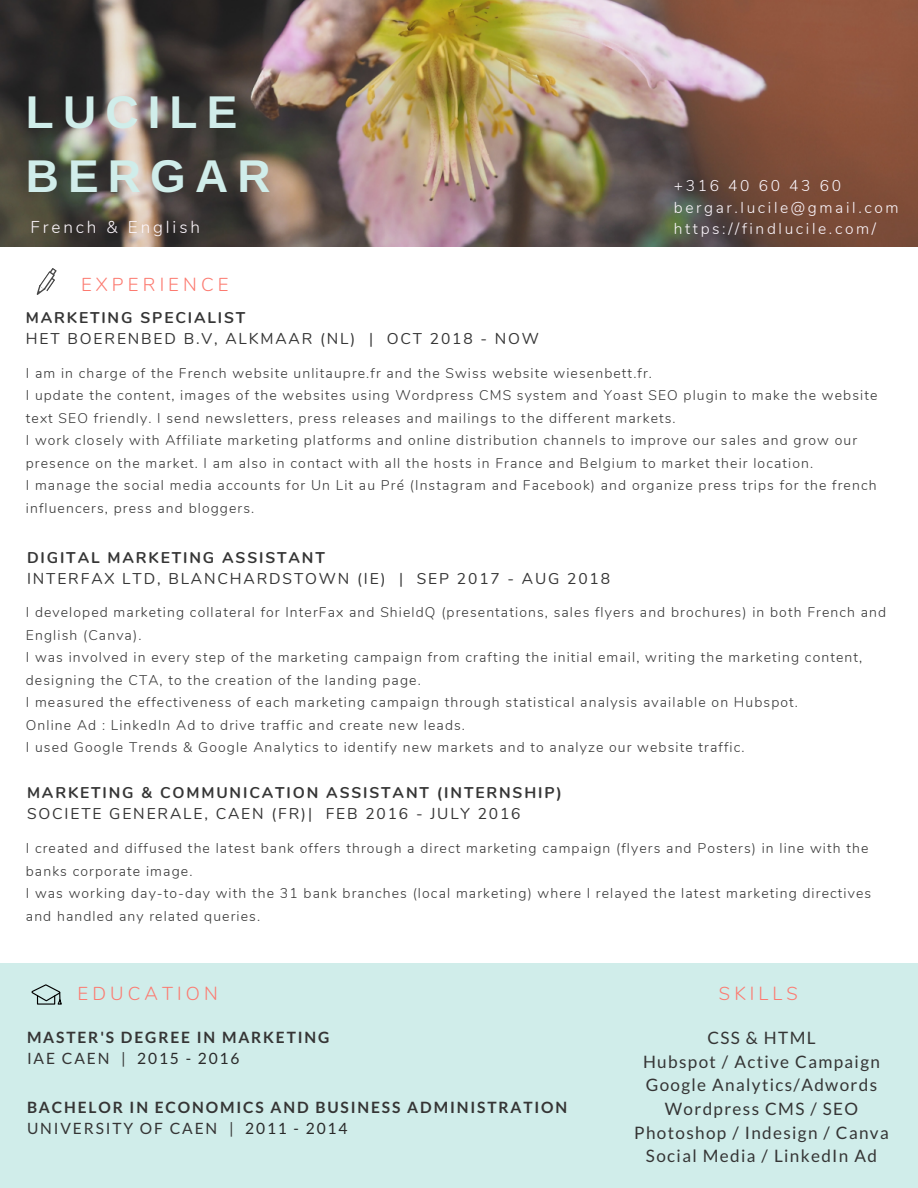
<style>
.page{position:relative;width:918px;height:1188px;background:#fff}
.page>*{position:absolute;margin:0;border:0;box-sizing:border-box;transform-origin:0 0}
.t1{font:700 45.9px/64.2px "Arimo";letter-spacing:.2em;color:#d0edea}
.t2{font:300 18.75px "Nunito";letter-spacing:.22em;color:#fc7a70}
.t3{font:17.1px/23.7px "Lato";letter-spacing:.08em;color:#353535;text-align:center}
.t4{font:300 17.1px "Nunito";letter-spacing:.17em;color:#fcf6fc}
.t5{font:15.6px "Nunito";letter-spacing:.12em;color:#353535}
.t6{font:700 15.6px/21.3px "Lato";letter-spacing:.12em;color:#353535}
.t7{font:700 15.6px "Nunito";letter-spacing:.12em;color:#353535}
.t8{font:300 15.6px/21.3px "Nunito";letter-spacing:.17em;color:#fcf6fc}
.t9{font:300 13.95px/22.5px "Nunito";letter-spacing:.08em;color:#353535}
.s1{font-weight:400}
.s2{font-weight:400;color:#2a2a2a}
</style>
<div class="page">
<div style="left:0;top:963px;width:918px;height:225px;background:#d0edea"></div>
<img style="left:0;top:0;width:918px;height:246px">
<svg style="left:32px;top:984px;width:30px;height:21px"></svg>
<svg style="left:36px;top:268px;width:21px;height:27px"></svg>
<h1 class="t1" style="left:26px;top:80px;width:246px">LUCILE<br>BERGAR</h1>
<p class="t4" style="left:30px;top:216px;width:171px">French &amp; English</p>
<h2 class="t2" style="left:81px;top:272px;width:149px">EXPERIENCE</h2>
<p class="t7" style="left:26px;top:307px;width:221px">MARKETING SPECIALIST</p>
<p class="t5" style="left:26px;top:328px;width:515px">HET BOERENBED B.V, ALKMAAR (NL) | OCT 2018 - NOW</p>
<p class="t8" style="left:674px;top:175px;width:226px">+316 40 60 43 60 bergar.lucile@gmail.com https://findlucile.com/</p>
<p class="t9" style="left:26px;top:362px;width:853px">I am in charge of the French website unlitaupre.fr and the Swiss website wiesenbett.fr.<br>I update the content, images of the websites using Wordpress CMS system and Yoast SEO plugin to make the website text SEO friendly. I send newsletters, press releases and mailings to the different markets.<br>I work closely with Affiliate marketing platforms and online distribution channels to improve our sales and grow our presence on the market. I am also in contact with all the hosts in France and Belgium to market their location.<br>I manage the social media accounts for Un Lit au Pré (Instagram and Facebook) and organize press trips for the french influencers, press and bloggers.</p>
<p class="t7" style="left:27px;top:547px;width:299px">DIGITAL MARKETING ASSISTANT</p>
<p class="t5" style="left:27px;top:568px;width:585px">INTERFAX LTD, BLANCHARDSTOWN (IE) | SEP 2017 - AUG 2018</p>
<p class="t9" style="left:26px;top:601px;width:862px">I developed marketing collateral for InterFax and ShieldQ (presentations, sales flyers and brochures) in both French and English (Canva).<br>I was involved in every step of the marketing campaign from crafting the initial email, writing the marketing content, designing the CTA, to the creation of the landing page.<br>I measured the effectiveness of each marketing campaign through statistical analysis available on Hubspot.<br>Online Ad : LinkedIn Ad to drive traffic and create new leads.<br>I used Google Trends &amp; Google Analytics to identify new markets and to analyze our website traffic.</p>
<p class="t7" style="left:27px;top:782px;width:536px">MARKETING &amp; COMMUNICATION ASSISTANT (INTERNSHIP)</p>
<p class="t5" style="left:27px;top:803px;width:495px">SOCIETE GENERALE, CAEN (FR)| FEB 2016 - JULY 2016</p>
<p class="t9" style="left:26px;top:838px;width:847px">I created and diffused the latest bank offers through a direct marketing campaign (flyers and Posters) in line with the banks corporate image.<br>I was working day-to-day with the 31 bank branches (local marketing) where I relayed the latest marketing directives and handled any related queries.</p>
<h2 class="t2" style="left:78px;top:981px;width:142px">EDUCATION</h2>
<p class="t6" style="left:27px;top:1026px;width:304px">MASTER'S DEGREE IN MARKETING<br><span class="s1">IAE CAEN |</span> <span class="s2">2015 - 2016</span></p>
<p class="t6" style="left:27px;top:1096px;width:542px">BACHELOR IN ECONOMICS AND BUSINESS ADMINISTRATION<br><span class="s1">UNIVERSITY OF CAEN |</span> <span class="s2">2011 - 2014</span></p>
<h2 class="t2" style="left:719px;top:981px;width:81px">SKILLS</h2>
<p class="t3" style="left:634px;top:1026px;width:256px">CSS &amp; HTML<br>Hubspot / Active Campaign<br>Google Analytics/Adwords<br>Wordpress CMS / SEO<br>Photoshop / Indesign / Canva<br>Social Media / LinkedIn Ad</p>
</div>
